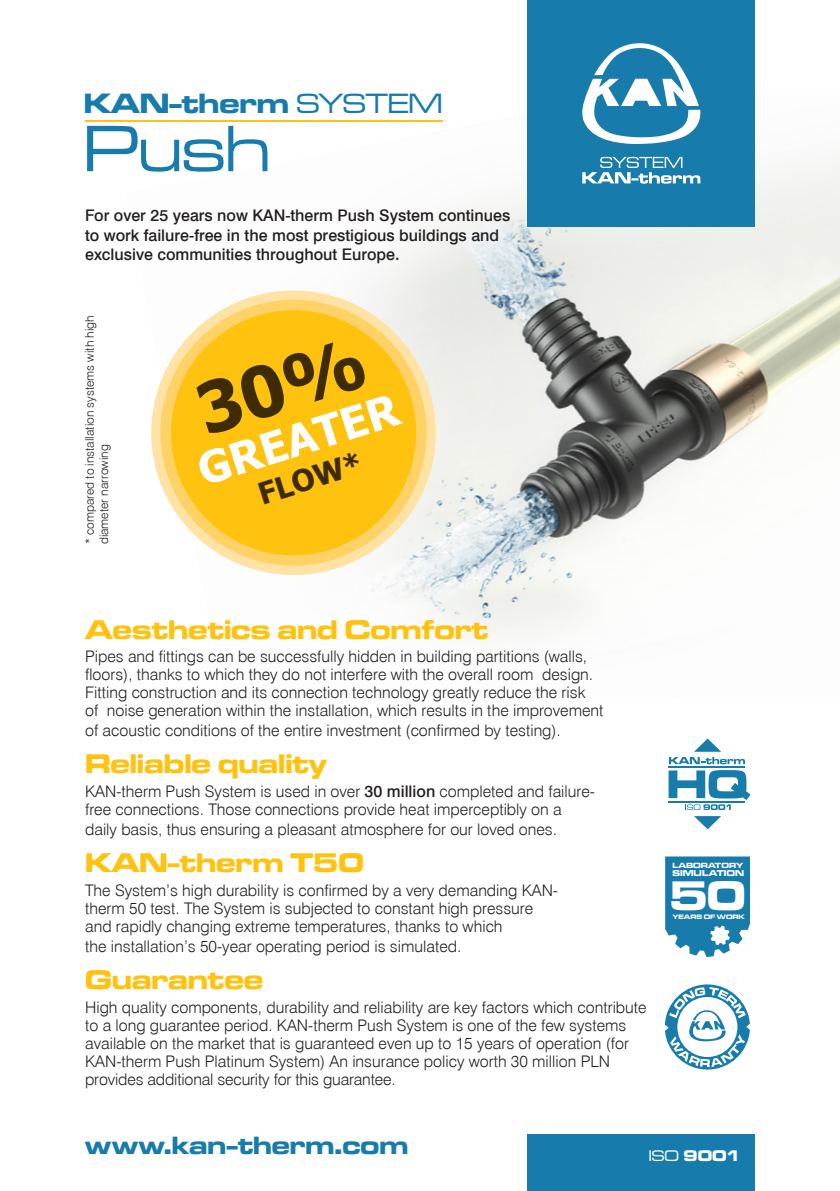
<style>
.page{position:relative;width:840px;height:1191px;background:#fff}
.page>*{position:absolute;margin:0;border:0;box-sizing:border-box;transform-origin:0 0}
.t1{font:68px "Microgramma D Med Ext";color:#177bac}
.t2{font:700 44px "Tahoma";color:#fff}
.t3{font:42.8px "Microgramma D Bol Ext";color:#fff}
.t4{font:700 30px "Tahoma";color:#3e2c00}
.t5{font:29px "Microgramma D Bol Ext";color:#177bac}
.t6{font:28px "Microgramma D Bol Ext";color:#ffc20e}
.t7{font:26px "Microgramma D Bol Ext";color:#177bac}
.t8{font:16px/18px "Swis 721 Lt EU";color:#231f20}
.t9{font:16px/19.2px "Swis 721 Md EU";color:#231f20}
.t10{font:16px "Microgramma D Bol Ext";color:#fff}
.t11{font:12px/14.4px "Swis 721 Lt EU";color:#231f20}
.t12{font:8.8px "Microgramma D Bol Ext";color:#fff}
.t13{font:7.8px "Microgramma D Bol Ext";color:#fff}
.t14{font:6.6px "Microgramma D Bol Ext";color:#fff}
.s1{font-family:"Microgramma D Med Ext"}
.s2{font-family:"Swis 721 Md EU"}
</style>
<div class="page">
<img style="left:125px;top:94px;width:714px;height:542px">
<svg style="left:134px;top:273px;width:318px;height:319px"></svg>
<svg style="left:144px;top:284px;width:298px;height:298px"></svg>
<svg style="left:156px;top:295px;width:274px;height:275px;fill:#ffc20e"></svg>
<hr style="left:85px;top:120px;width:358px;height:1px;background:#ffc20e">
<div style="left:527px;top:0;width:227px;height:227px;background:#177bac"></div>
<svg style="left:582px;top:43px;width:119px;height:141px"></svg>
<div style="left:527px;top:1134px;width:227px;height:57px;background:#177bac"></div>
<svg style="left:669px;top:757px;width:75px;height:7px"></svg>
<svg style="left:668px;top:770px;width:82px;height:40px"></svg>
<hr style="left:668px;top:766px;width:76px;height:2px;background:#177bac">
<hr style="left:668px;top:801px;width:76px;height:1px;background:#177bac">
<svg style="left:694px;top:816px;width:26px;height:13px"></svg>
<svg style="left:695px;top:738px;width:25px;height:13px"></svg>
<svg style="left:665px;top:856px;width:84px;height:101px;background:#398eb8"></svg>
<svg style="left:664px;top:984px;width:85px;height:85px"></svg>
<div style="left:194px;top:335px;width:174px;height:101px;background:#ffc20e"></div>
<h3 class="t5" style="left:84px;top:84px;width:360px">KAN-therm <span class="s1">SYSTEM</span></h3>
<h1 class="t1" style="left:84px;top:105px;width:187px">Push</h1>
<p class="t9" style="left:85px;top:207px;width:426px">For over 25 years now KAN-therm Push System continues to work failure-free in the most prestigious buildings and exclusive communities throughout Europe.</p>
<p class="t11" style="left:82px;top:544px;width:230px;rotate:-90deg">* compared to installation systems with high diameter narrowing</p>
<h2 class="t2" style="left:190px;top:440px;width:209px;rotate:-17deg">GREATER</h2>
<h3 class="t4" style="left:253px;top:474px;width:109px;rotate:-17deg">FLOW*</h3>
<h3 class="t6" style="left:85px;top:610px;width:404px">Aesthetics and Comfort</h3>
<p class="t8" style="left:85px;top:648px;width:519px">Pipes and fittings can be successfully hidden in building partitions (walls, floors), thanks to which they do not interfere with the overall room design.<br>Fitting construction and its connection technology greatly reduce the risk<br>of noise generation within the installation, which results in the improvement</p>
<p class="t8" style="left:85px;top:722px;width:477px">of acoustic conditions of the entire investment (confirmed by testing).</p>
<h3 class="t6" style="left:85px;top:745px;width:243px">Reliable quality</h3>
<p class="t8" style="left:85px;top:782px;width:510px">KAN‑therm Push System is used in over <span class="s2">30 million</span> completed and failure&shy;free connections. Those connections provide heat imperceptibly on a</p>
<p class="t8" style="left:85px;top:820px;width:473px">daily basis, thus ensuring a pleasant atmosphere for our loved ones.</p>
<h3 class="t6" style="left:85px;top:844px;width:280px">KAN‑therm T50</h3>
<p class="t8" style="left:85px;top:881px;width:473px">The System’s high durability is confirmed by a very demanding KAN&shy;therm 50 test. The System is subjected to constant high pressure and rapidly changing extreme temperatures, thanks to which</p>
<p class="t8" style="left:85px;top:937px;width:377px">the installation’s 50-year operating period is simulated.</p>
<h3 class="t6" style="left:85px;top:960px;width:179px">Guarantee</h3>
<p class="t8" style="left:85px;top:998px;width:562px">High quality components, durability and reliability are key factors which contribute to a long guarantee period. KAN-therm Push System is one of the few systems available on the market that is guaranteed even up to 15 years of operation (for KAN-therm Push Platinum System) An insurance policy worth 30 million PLN provides additional security for this guarantee.</p>
<p class="t13" style="left:672px;top:860px;width:72px">LABORATORY</p>
<h3 class="t3" style="left:669px;top:866px;width:78px">50</h3>
<p class="t14" style="left:672px;top:912px;width:74px">YEARS OF WORK</p>
<p class="t12" style="left:672px;top:867px;width:73px">SIMULATION</p>
<h3 class="t7" style="left:85px;top:1127px;width:324px">www.kan-therm.com</h3>
<p class="t10" style="left:648px;top:1144px;width:93px"><span class="s1">ISO</span> 9001</p>
</div>
